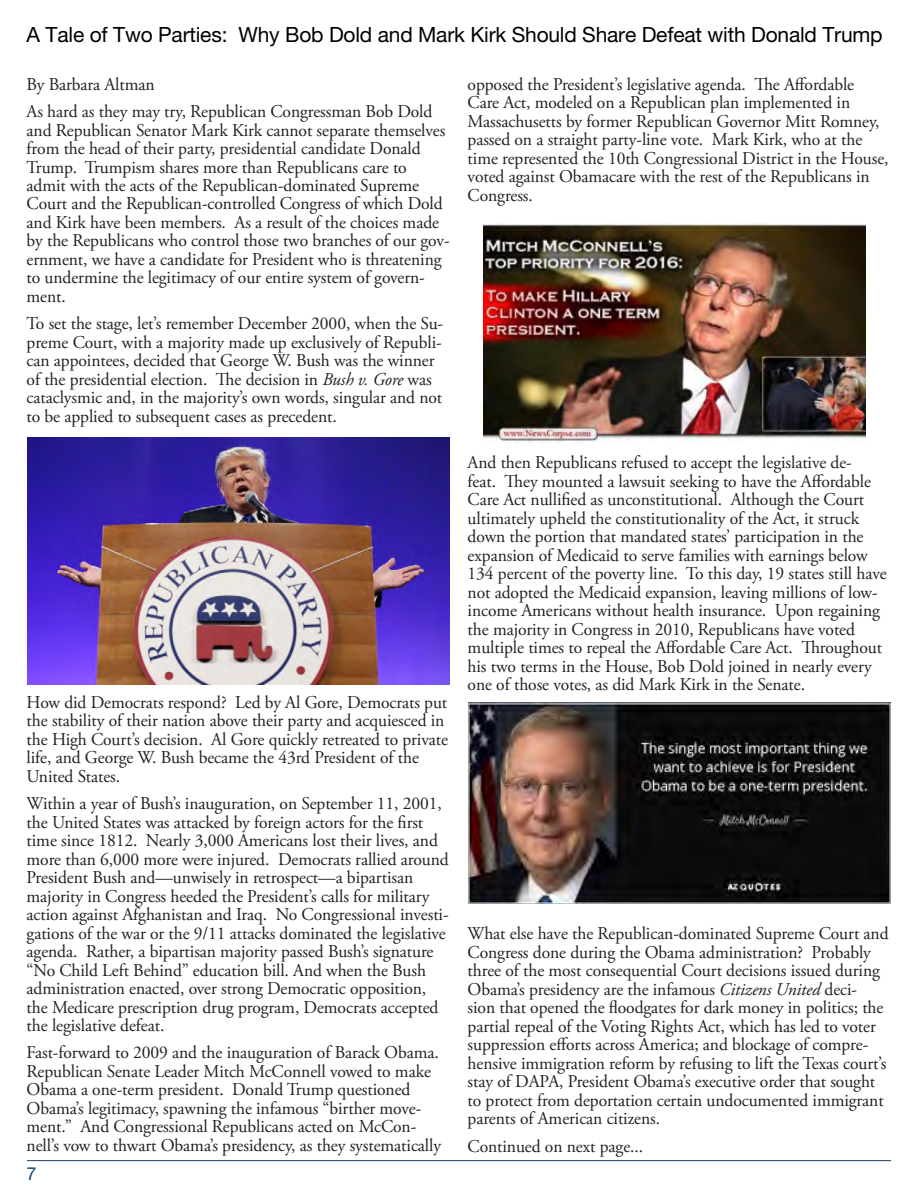
<style>
.page{position:relative;width:918px;height:1188px;background:#fff}
.page>*{position:absolute;margin:0;border:0;box-sizing:border-box;transform-origin:0 0}
.t1{font:21px "Helvetica Neue LT Pro";letter-spacing:-.01em;color:#000}
.t2{font:18px/18.5px "Adobe Garamond Pro";letter-spacing:-.005em;color:#231f20}
.t3{font:18px "Helvetica Neue LT Pro";color:#183f68}
.s1{font-style:italic}
</style>
<div class="page">
<hr style="left:27px;top:1160px;width:864px;height:1px;background:#183f68">
<img style="left:484px;top:223px;width:381px;height:219px">
<img style="left:468px;top:703px;width:423px;height:201px">
<img style="left:27px;top:438px;width:423px;height:246px">
<p class="t1" style="left:27px;top:22px;width:858px">A Tale of Two Parties: Why Bob Dold and Mark Kirk Should Share Defeat with Donald Trump</p>
<p class="t2" style="left:27px;top:75px;width:130px">By Barbara Altman</p>
<p class="t2" style="left:27px;top:103px;width:425px">As hard as they may try, Republican Congressman Bob Dold and Republican Senator Mark Kirk cannot separate themselves from the head of their party, presidential candidate Donald Trump. Trumpism shares more than Republicans care to admit with the acts of the Republican-dominated Supreme Court and the Republican-controlled Congress of which Dold and Kirk have been members. As a result of the choices made by the Republicans who control those two branches of our gov&shy;ernment, we have a candidate for President who is threatening to undermine the legitimacy of our entire system of govern&shy;ment.</p>
<p class="t2" style="left:27px;top:315px;width:418px">To set the stage, let’s remember December 2000, when the Su&shy;preme Court, with a majority made up exclusively of Republi&shy;can appointees, decided that George W. Bush was the winner of the presidential election. The decision in <span class="s1">Bush v. Gore</span> was cataclysmic and, in the majority’s own words, singular and not to be applied to subsequent cases as precedent.</p>
<p class="t2" style="left:27px;top:694px;width:423px">How did Democrats respond? Led by Al Gore, Democrats put the stability of their nation above their party and acquiesced in the High Court’s decision. Al Gore quickly retreated to private life, and George W. Bush became the 43rd President of the United States.</p>
<p class="t2" style="left:27px;top:795px;width:424px">Within a year of Bush’s inauguration, on September 11, 2001, the United States was attacked by foreign actors for the first time since 1812. Nearly 3,000 Americans lost their lives, and more than 6,000 more were injured. Democrats rallied around President Bush and—unwisely in retrospect—a bipartisan majority in Congress heeded the President’s calls for military action against Afghanistan and Iraq. No Congressional investi&shy;gations of the war or the 9/11 attacks dominated the legislative agenda. Rather, a bipartisan majority passed Bush’s signature “No Child Left Behind” education bill. And when the Bush administration enacted, over strong Democratic opposition, the Medicare prescription drug program, Democrats accepted the legislative defeat.</p>
<p class="t2" style="left:27px;top:1044px;width:416px">Fast-forward to 2009 and the inauguration of Barack Obama.<br>Republican Senate Leader Mitch McConnell vowed to make Obama a one-term president. Donald Trump questioned Obama’s legitimacy, spawning the infamous “birther move&shy;ment.” And Congressional Republicans acted on McCon&shy;nell’s vow to thwart Obama’s presidency, as they systematically</p>
<p class="t3" style="left:27px;top:1163px;width:12px">7</p>
<p class="t2" style="left:468px;top:75px;width:423px">opposed the President’s legislative agenda. The Affordable Care Act, modeled on a Republican plan implemented in Massachusetts by former Republican Governor Mitt Romney, passed on a straight party-line vote. Mark Kirk, who at the time represented the 10th Congressional District in the House, voted against Obamacare with the rest of the Republicans in Congress.</p>
<p class="t2" style="left:468px;top:454px;width:421px">And then Republicans refused to accept the legislative de-<br>feat. They mounted a lawsuit seeking to have the Affordable Care Act nullified as unconstitutional. Although the Court ultimately upheld the constitutionality of the Act, it struck down the portion that mandated states’ participation in the expansion of Medicaid to serve families with earnings below 134 percent of the poverty line. To this day, 19 states still have not adopted the Medicaid expansion, leaving millions of low&shy;income Americans without health insurance. Upon regaining the majority in Congress in 2010, Republicans have voted multiple times to repeal the Affordable Care Act. Throughout his two terms in the House, Bob Dold joined in nearly every one of those votes, as did Mark Kirk in the Senate.</p>
<p class="t2" style="left:468px;top:925px;width:423px">What else have the Republican-dominated Supreme Court and Congress done during the Obama administration? Probably three of the most consequential Court decisions issued during Obama’s presidency are the infamous <span class="s1">Citizens United</span> deci&shy;sion that opened the floodgates for dark money in politics; the partial repeal of the Voting Rights Act, which has led to voter suppression efforts across America; and blockage of compre&shy;hensive immigration reform by refusing to lift the Texas court’s stay of DAPA, President Obama’s executive order that sought to protect from deportation certain undocumented immigrant parents of American citizens.</p>
<p class="t2" style="left:468px;top:1137px;width:177px">Continued on next page...</p>
</div>
